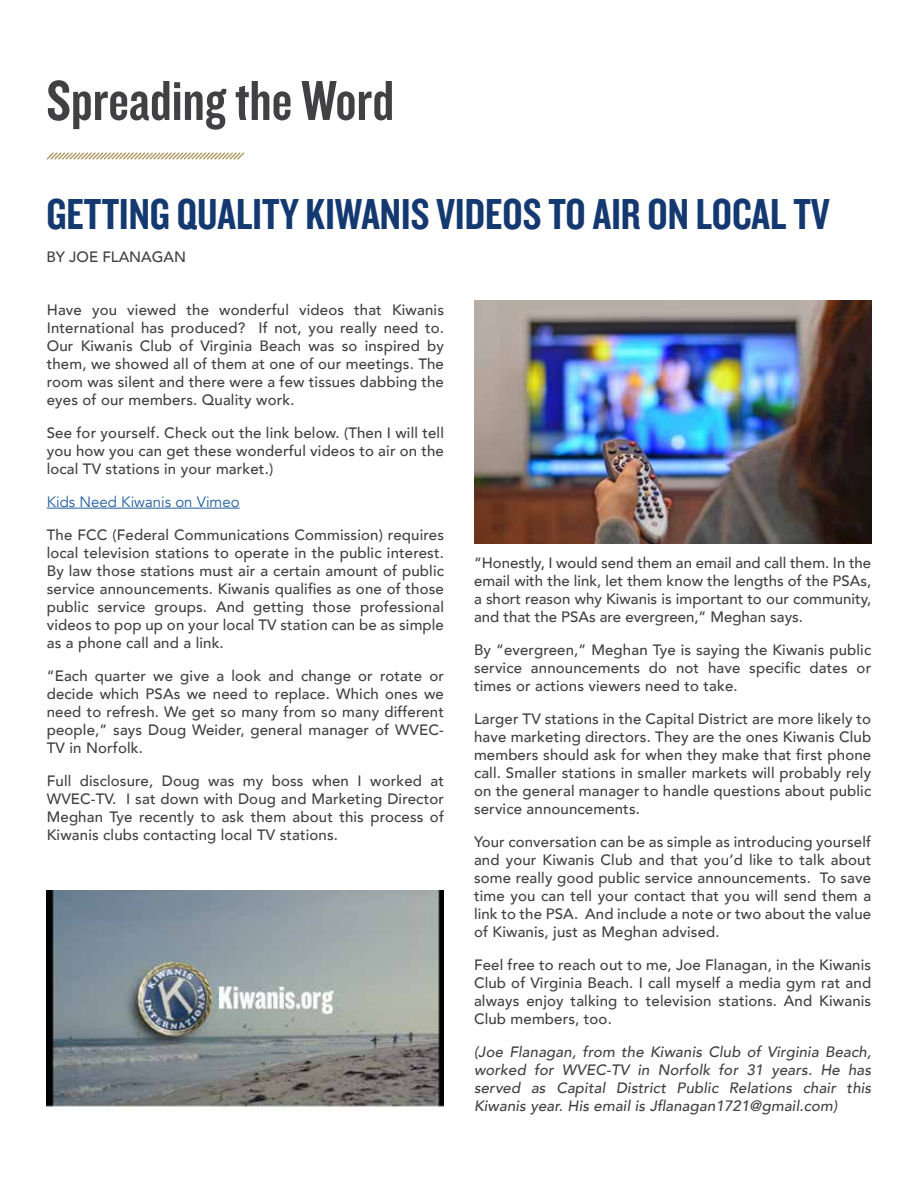
<style>
.page{position:relative;width:918px;height:1188px;background:#fff}
.page>*{position:absolute;margin:0;border:0;box-sizing:border-box;transform-origin:0 0}
.t1{font:58.5px "Knockout HTF49 Liteweight";color:#414042}
.t2{font:45px "Knockout HTF49 Liteweight";color:#133970}
.t3{font:500 15px/18px "Avenir";letter-spacing:.01em;color:#414042;text-align:justify}
.t4{font:italic 500 15px/18px "Avenir";letter-spacing:.01em;color:#414042;text-align:justify}
.t5{font:15px "Avenir";color:#215e9e}
</style>
<div class="page">
<hr style="left:47px;top:508px;width:193px;height:1px;background:#215e9e">
<svg style="left:46px;top:152px;width:199px;height:8px"></svg>
<img style="left:474px;top:300px;width:397px;height:243px">
<img style="left:46px;top:890px;width:398px;height:221px">
<h1 class="t1" style="left:46px;top:71px;width:349px">Spreading the Word</h1>
<h2 class="t2" style="left:46px;top:191px;width:785px">GETTING QUALITY KIWANIS VIDEOS TO AIR ON LOCAL TV</h2>
<p class="t3" style="left:46px;top:247px;width:141px">BY JOE FLANAGAN</p>
<p class="t3" style="left:47px;top:300px;width:399px">Have you viewed the wonderful videos that Kiwanis International has produced? If not, you really need to.<br>Our Kiwanis Club of Virginia Beach was so inspired by them, we showed all of them at one of our meetings. The room was silent and there were a few tissues dabbing the eyes of our members. Quality work.</p>
<p class="t3" style="left:47px;top:423px;width:399px">See for yourself. Check out the link below. (Then I will tell you how you can get these wonderful videos to air on the local TV stations in your market.)</p>
<p class="t5" style="left:47px;top:493px;width:194px">Kids Need Kiwanis on Vimeo</p>
<p class="t3" style="left:47px;top:525px;width:399px">The FCC (Federal Communications Commission) requires local television stations to operate in the public interest.<br>By law those stations must air a certain amount of public service announcements. Kiwanis qualifies as one of those public service groups. And getting those professional videos to pop up on your local TV station can be as simple as a phone call and a link.</p>
<p class="t3" style="left:47px;top:666px;width:399px">“Each quarter we give a look and change or rotate or decide which PSAs we need to replace. Which ones we need to refresh. We get so many from so many different people,” says Doug Weider, general manager of WVEC-TV in Norfolk.</p>
<p class="t3" style="left:47px;top:771px;width:399px">Full disclosure, Doug was my boss when I worked at WVEC-TV. I sat down with Doug and Marketing Director Meghan Tye recently to ask them about this process of Kiwanis clubs contacting local TV stations.</p>
<p class="t3" style="left:474px;top:553px;width:399px">“Honestly, I would send them an email and call them. In the email with the link, let them know the lengths of the PSAs, a short reason why Kiwanis is important to our community, and that the PSAs are evergreen,” Meghan says.</p>
<p class="t3" style="left:474px;top:640px;width:399px">By “evergreen,” Meghan Tye is saying the Kiwanis public service announcements do not have specific dates or times or actions viewers need to take.</p>
<p class="t3" style="left:474px;top:709px;width:399px">Larger TV stations in the Capital District are more likely to have marketing directors. They are the ones Kiwanis Club members should ask for when they make that first phone call. Smaller stations in smaller markets will probably rely on the general manager to handle questions about public service announcements.</p>
<p class="t3" style="left:474px;top:832px;width:399px">Your conversation can be as simple as introducing yourself and your Kiwanis Club and that you’d like to talk about some really good public service announcements. To save time you can tell your contact that you will send them a link to the PSA. And include a note or two about the value of Kiwanis, just as Meghan advised.</p>
<p class="t3" style="left:474px;top:955px;width:399px">Feel free to reach out to me, Joe Flanagan, in the Kiwanis Club of Virginia Beach. I call myself a media gym rat and always enjoy talking to television stations. And Kiwanis Club members, too.</p>
<p class="t4" style="left:474px;top:1043px;width:399px">(Joe Flanagan, from the Kiwanis Club of Virginia Beach, worked for WVEC-TV in Norfolk for 31 years. He has served as Capital District Public Relations chair this Kiwanis year. His email is Jflanagan1721@gmail.com)</p>
</div>
